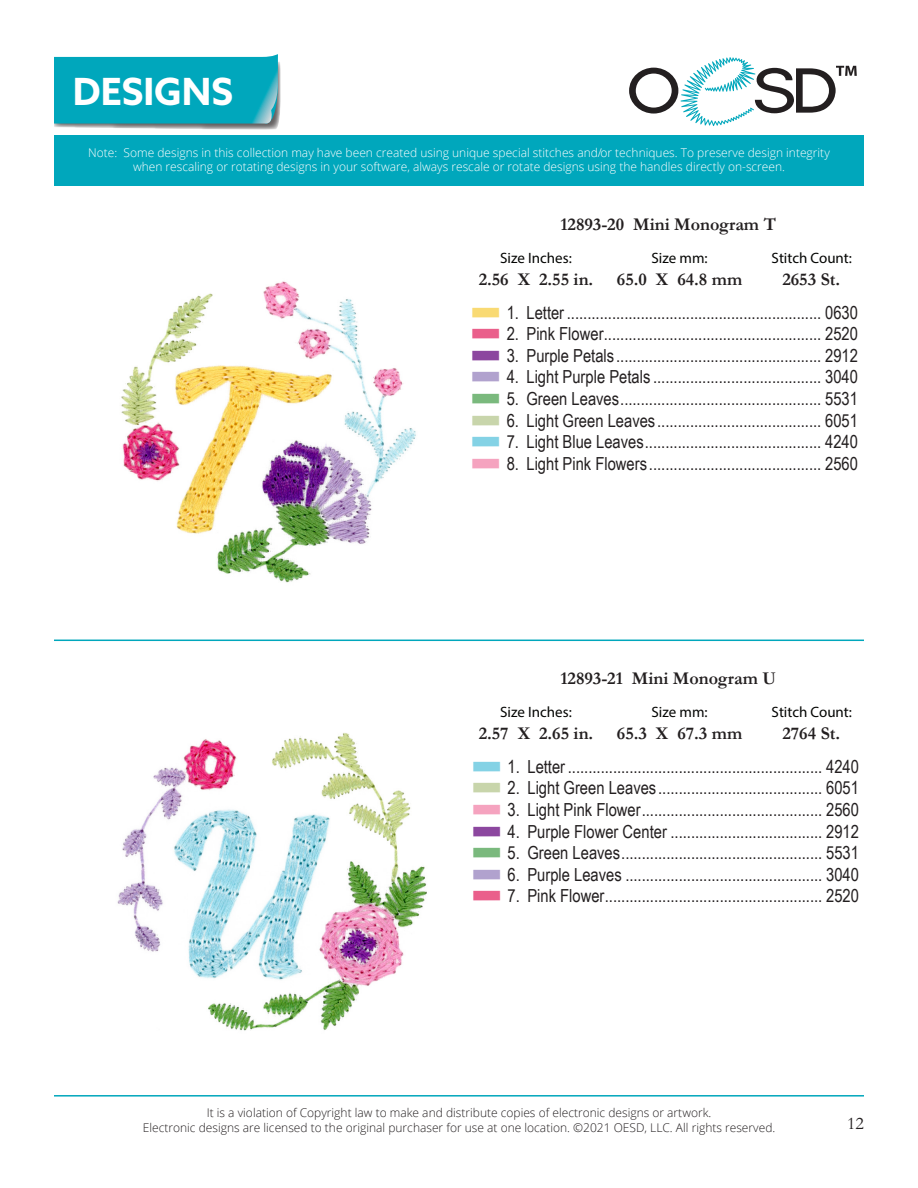
<style>
.page{position:relative;width:918px;height:1188px;background:#fff}
.page>*{position:absolute;margin:0;border:0;box-sizing:border-box;transform-origin:0 0}
.t1{font:700 37.5px "Azo Sans";color:#fff}
.t2{font:18px "Arial Narrow";color:#231f20}
.t3{font:700 18px "Garamond";color:#231f20}
.t4{font:18px "Garamond";color:#231f20}
.t5{font:15px "Myriad Pro";color:#040503}
.t6{font:300 12px/14.4px "Open Sans";color:#fff;text-align:center}
.t7{font:300 12px "Open Sans";color:#231f20}
.s1{font-family:"threadchart";color:#f9da73}
.s2{font-family:"threadchart";color:#ea5f8b}
.s3{font-family:"threadchart";color:#8c479f}
.s4{font-family:"threadchart";color:#b1a2ce}
.s5{font-family:"threadchart";color:#7ab97d}
.s6{font-family:"threadchart";color:#c8d5ab}
.s7{font-family:"threadchart";color:#84d2e5}
.s8{font-family:"threadchart";color:#f5a3bf}
</style>
<div class="page">
<svg style="left:629px;top:57px;width:228px;height:69px"></svg>
<div style="left:54px;top:135px;width:810px;height:51px;background:#00a7bc"></div>
<hr style="left:54px;top:640px;width:810px;height:1px;background:#00a7bc">
<hr style="left:54px;top:1095px;width:810px;height:2px;background:#00a7bc">
<svg style="left:54px;top:54px;width:227px;height:76px;background:#1fabbd"></svg>
<img style="left:117px;top:733px;width:310px;height:298px">
<img style="left:121px;top:281px;width:295px;height:302px">
<p class="t1" style="left:73px;top:67px;width:162px">DESIGNS</p>
<p class="t6" style="left:88px;top:145px;width:743px">Note: Some designs in this collection may have been created using unique special stitches and/or techniques. To preserve design integrity when rescaling or rotating designs in your software, always rescale or rotate designs using the handles directly on-screen.</p>
<p class="t3" style="left:560px;top:212px;width:217px">12893-20 Mini Monogram T</p>
<p class="t3" style="left:479px;top:267px;width:116px">2.56 X 2.55 in.</p>
<p class="t3" style="left:617px;top:267px;width:127px">65.0 X 64.8 mm</p>
<p class="t3" style="left:782px;top:267px;width:59px">2653 St.</p>
<p class="t5" style="left:500px;top:248px;width:73px">Size Inches:</p>
<p class="t5" style="left:652px;top:248px;width:58px">Size mm:</p>
<p class="t5" style="left:772px;top:248px;width:82px">Stitch Count:</p>
<p class="t2" style="left:472px;top:299px;width:387px"><span class="s1">n</span> 1. Letter .............................................................. 0630</p>
<p class="t2" style="left:472px;top:321px;width:387px"><span class="s2">n</span> 2. Pink Flower..................................................... 2520</p>
<p class="t2" style="left:472px;top:342px;width:387px"><span class="s3">n</span> 3. Purple Petals.................................................. 2912</p>
<p class="t2" style="left:472px;top:364px;width:387px"><span class="s4">n</span> 4. Light Purple Petals ......................................... 3040</p>
<p class="t2" style="left:472px;top:385px;width:387px"><span class="s5">n</span> 5. Green Leaves................................................. 5531</p>
<p class="t2" style="left:472px;top:407px;width:387px"><span class="s6">n</span> 6. Light Green Leaves........................................ 6051</p>
<p class="t2" style="left:472px;top:429px;width:387px"><span class="s7">n</span> 7. Light Blue Leaves........................................... 4240</p>
<p class="t2" style="left:472px;top:450px;width:387px"><span class="s8">n</span> 8. Light Pink Flowers.......................................... 2560</p>
<p class="t3" style="left:560px;top:666px;width:217px">12893-21 Mini Monogram U</p>
<p class="t3" style="left:617px;top:721px;width:127px">65.3 X 67.3 mm</p>
<p class="t3" style="left:782px;top:721px;width:59px">2764 St.</p>
<p class="t2" style="left:473px;top:753px;width:387px"><span class="s7">n</span> 1. Letter .............................................................. 4240</p>
<p class="t2" style="left:473px;top:775px;width:387px"><span class="s6">n</span> 2. Light Green Leaves........................................ 6051</p>
<p class="t2" style="left:473px;top:796px;width:387px"><span class="s8">n</span> 3. Light Pink Flower............................................ 2560</p>
<p class="t2" style="left:473px;top:818px;width:387px"><span class="s3">n</span> 4. Purple Flower Center ..................................... 2912</p>
<p class="t2" style="left:473px;top:840px;width:387px"><span class="s5">n</span> 5. Green Leaves................................................. 5531</p>
<p class="t2" style="left:473px;top:861px;width:387px"><span class="s4">n</span> 6. Purple Leaves ................................................ 3040</p>
<p class="t2" style="left:473px;top:883px;width:387px"><span class="s2">n</span> 7. Pink Flower..................................................... 2520</p>
<p class="t5" style="left:500px;top:703px;width:73px">Size Inches:</p>
<p class="t5" style="left:652px;top:703px;width:58px">Size mm:</p>
<p class="t5" style="left:772px;top:703px;width:82px">Stitch Count:</p>
<p class="t3" style="left:479px;top:721px;width:116px">2.57 X 2.65 in.</p>
<p class="t7" style="left:207px;top:1105px;width:506px">It is a violation of Copyright law to make and distribute copies of electronic designs or artwork.</p>
<p class="t7" style="left:143px;top:1119px;width:634px">Electronic designs are licensed to the original purchaser for use at one location. ©2021 OESD, LLC. All rights reserved.</p>
<p class="t4" style="left:847px;top:1111px;width:18px">12</p>
</div>
